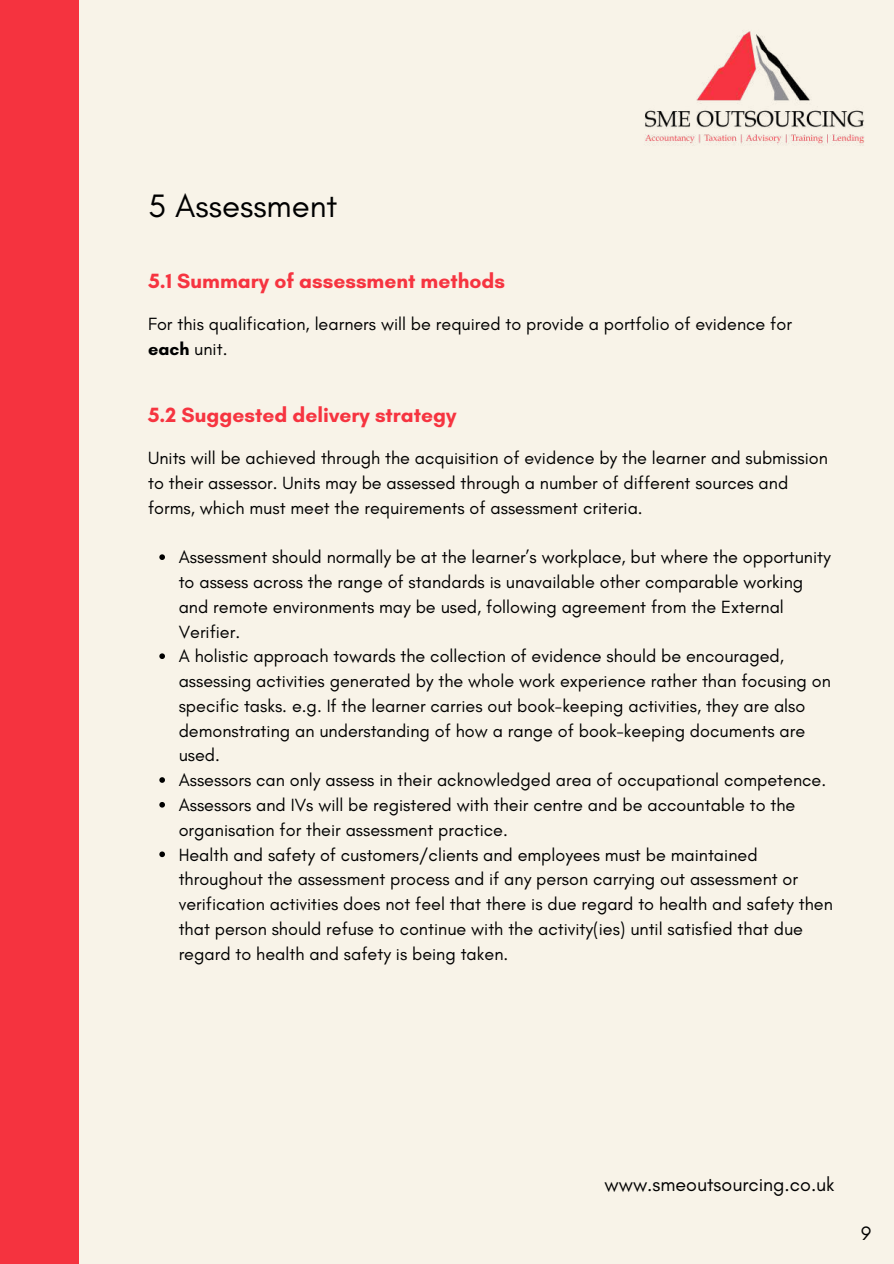
<style>
.page{position:relative;width:894px;height:1264px;background:#fff}
.page>*{position:absolute;margin:0;border:0;box-sizing:border-box;transform-origin:0 0}
.t1{font:33px "Glacial Indifference";color:#000}
.t2{font:700 21px "Glacial Indifference";color:#f63440}
.t3{font:19.65px "Glacial Indifference";color:#000}
.t4{font:18px/24.8px "Glacial Indifference";color:#000}
.s1{font-weight:700}
</style>
<div class="page">
<div style="left:0;top:0;width:893px;height:1263px;background:#f8f3e8"></div>
<img style="left:645px;top:31px;width:219px;height:115px">
<svg style="left:159px;top:554px;width:6px;height:6px"></svg>
<svg style="left:159px;top:653px;width:6px;height:6px"></svg>
<svg style="left:159px;top:777px;width:6px;height:5px"></svg>
<svg style="left:159px;top:802px;width:6px;height:5px"></svg>
<svg style="left:159px;top:851px;width:6px;height:6px"></svg>
<div style="left:0;top:0;width:78px;height:1263px;background:#f5333f"></div>
<h1 class="t1" style="left:148px;top:186px;width:191px">5 Assessment</h1>
<p class="t2" style="left:148px;top:268px;width:358px">5.1 Summary of assessment methods</p>
<p class="t4" style="left:148px;top:311px;width:645px">For this qualification, learners will be required to provide a portfolio of evidence for <span class="s1">each</span> unit.</p>
<p class="t2" style="left:148px;top:402px;width:310px">5.2 Suggested delivery strategy</p>
<p class="t4" style="left:148px;top:445px;width:681px">Units will be achieved through the acquisition of evidence by the learner and submission to their assessor. Units may be assessed through a number of different sources and forms, which must meet the requirements of assessment criteria.</p>
<p class="t4" style="left:179px;top:544px;width:655px">Assessment should normally be at the learner’s workplace, but where the opportunity to assess across the range of standards is unavailable other comparable working and remote environments may be used, following agreement from the External Verifier.<br>A holistic approach towards the collection of evidence should be encouraged, assessing activities generated by the whole work experience rather than focusing on specific tasks. e.g. If the learner carries out book-keeping activities, they are also demonstrating an understanding of how a range of book-keeping documents are used.<br>Assessors can only assess in their acknowledged area of occupational competence.<br>Assessors and IVs will be registered with their centre and be accountable to the organisation for their assessment practice.<br>Health and safety of customers/clients and employees must be maintained throughout the assessment process and if any person carrying out assessment or verification activities does not feel that there is due regard to health and safety then that person should refuse to continue with the activity(ies) until satisfied that due regard to health and safety is being taken.</p>
<p class="t3" style="left:604px;top:1172px;width:231px">www.smeoutsourcing.co.uk</p>
<p class="t3" style="left:860px;top:1221px;width:12px">9</p>
</div>
